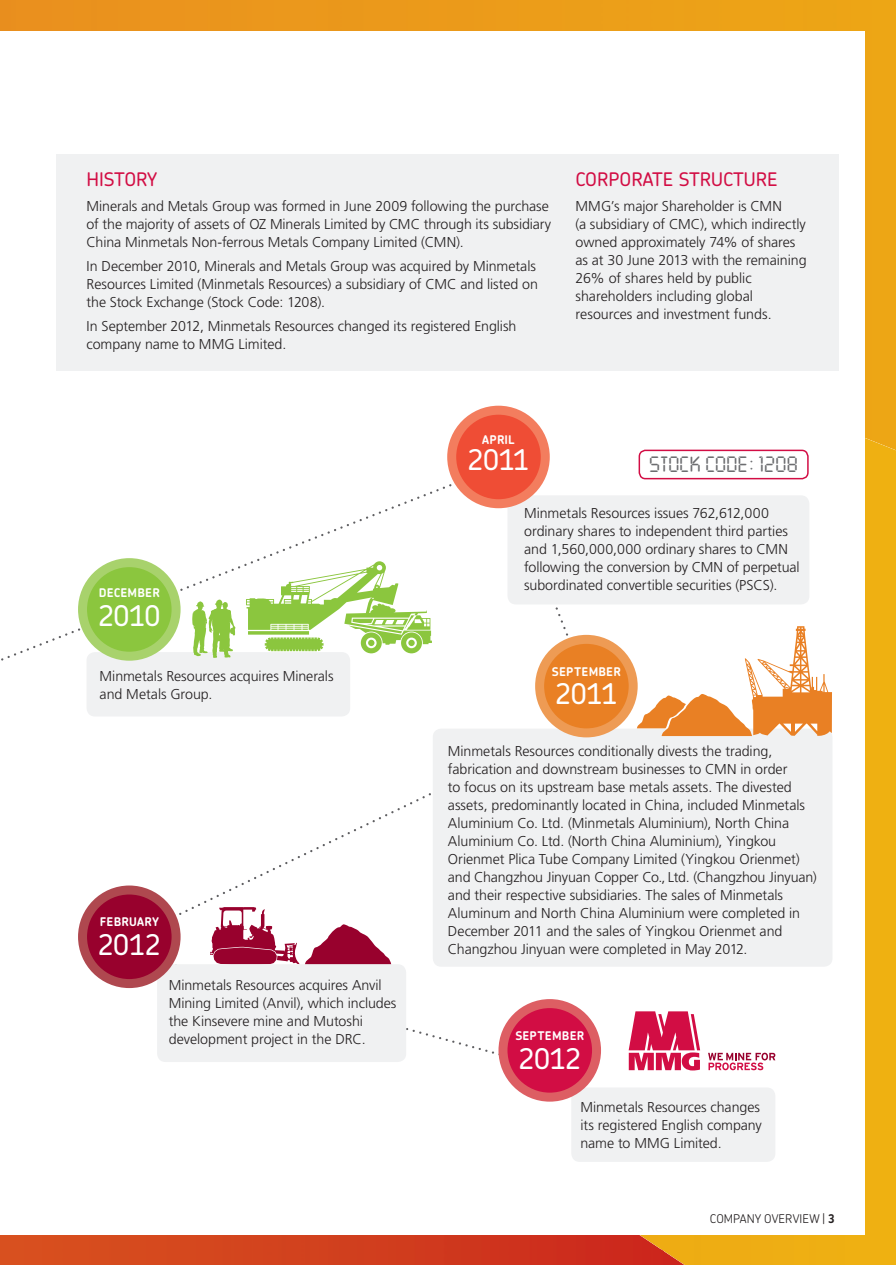
<style>
.page{position:relative;width:896px;height:1265px;background:#fff}
.page>*{position:absolute;margin:0;border:0;box-sizing:border-box;transform-origin:0 0}
.t1{font:500 28.5px "Chevin";letter-spacing:-.015em;color:#fff}
.t2{font:19.5px "Digital ICG";letter-spacing:.02em;color:#6c6d70}
.t3{font:500 18.75px "Chevin";color:#d20d44}
.t4{font:300 14.25px/18px "Frutiger";letter-spacing:-.005em;color:#231f20}
.t5{font:700 12px "Chevin";letter-spacing:.02em;color:#fff}
.t6{font:300 12px "Chevin";letter-spacing:.005em;color:#231f20}
.s1{font-weight:700}
</style>
<div class="page">
<div style="left:663px;top:458px;width:233px;height:807px;background:#efb012"></div>
<div style="left:0;top:1235px;width:85px;height:30px;background:#d84e1e"></div>
<div style="left:85px;top:1235px;width:52px;height:30px;background:#d64b1e"></div>
<div style="left:137px;top:1235px;width:105px;height:30px;background:#d5481e"></div>
<div style="left:242px;top:1235px;width:53px;height:30px;background:#d3431e"></div>
<div style="left:295px;top:1235px;width:52px;height:30px;background:#d2411e"></div>
<div style="left:347px;top:1235px;width:105px;height:30px;background:#d03c1e"></div>
<div style="left:452px;top:1235px;width:53px;height:30px;background:#ce361d"></div>
<div style="left:505px;top:1235px;width:105px;height:30px;background:#cd2d1d"></div>
<img style="left:610px;top:1235px;width:53px;height:30px">
<img style="left:662px;top:1236px;width:53px;height:29px">
<img style="left:0;top:0;width:811px;height:31px">
<div style="left:811px;top:0;width:85px;height:458px;background:#eda615"></div>
<div style="left:0;top:31px;width:865px;height:1203px;background:#fff"></div>
<div style="left:57px;top:154px;width:782px;height:217px;background:#f0f1f2"></div>
<svg style="left:1px;top:464px;width:499px;height:248px"></svg>
<svg style="left:110px;top:714px;width:453px;height:216px"></svg>
<svg style="left:115px;top:955px;width:408px;height:104px"></svg>
<svg style="left:500px;top:469px;width:100px;height:246px"></svg>
<svg style="left:246px;top:561px;width:186px;height:92px"></svg>
<div style="left:87px;top:652px;width:263px;height:64px;background:#f0f1f2;border-radius:9px"></div>
<div style="left:83px;top:563px;width:93px;height:93px;background:#8bc63e;border-radius:50%"></div>
<div style="left:78px;top:558px;width:103px;height:103px;border:9px solid #a8d26c;border-radius:50%"></div>
<div style="left:433px;top:729px;width:399px;height:238px;background:#f0f1f2;border-radius:9px"></div>
<div style="left:540px;top:639px;width:93px;height:94px;background:#e98024;border-radius:50%"></div>
<div style="left:535px;top:635px;width:103px;height:102px;border:9px solid #ee9b54;border-radius:50%"></div>
<svg style="left:192px;top:600px;width:43px;height:58px"></svg>
<div style="left:571px;top:1087px;width:204px;height:75px;background:#f0f1f2;border-radius:9px"></div>
<div style="left:503px;top:1004px;width:94px;height:93px;background:#d20d44;border-radius:50%"></div>
<div style="left:498px;top:999px;width:103px;height:103px;border:9px solid #dd5e63;border-radius:50%"></div>
<svg style="left:629px;top:1011px;width:71px;height:59px"></svg>
<svg style="left:708px;top:1053px;width:67px;height:17px"></svg>
<svg style="left:210px;top:907px;width:181px;height:57px"></svg>
<div style="left:157px;top:964px;width:249px;height:98px;background:#f0f1f2;border-radius:9px"></div>
<div style="left:83px;top:890px;width:93px;height:94px;background:#98012d;border-radius:50%"></div>
<div style="left:78px;top:886px;width:103px;height:102px;border:9px solid #af484f;border-radius:50%"></div>
<div style="left:507px;top:495px;width:302px;height:109px;background:#f0f1f2;border-radius:9px"></div>
<div style="left:452px;top:410px;width:93px;height:94px;background:#ef4d35;border-radius:50%"></div>
<div style="left:447px;top:406px;width:103px;height:102px;border:9px solid #f37d5e;border-radius:50%"></div>
<div style="left:639px;top:450px;width:170px;height:29px;border:2px solid #d20d44;border-radius:6px"></div>
<svg style="left:637px;top:626px;width:195px;height:110px"></svg>
<h3 class="t3" style="left:87px;top:172px;width:72px">HISTORY</h3>
<p class="t4" style="left:87px;top:198px;width:466px">Minerals and Metals Group was formed in June 2009 following the purchase of the majority of assets of OZ Minerals Limited by CMC through its subsidiary<br>China Minmetals Non-ferrous Metals Company Limited (CMN).</p>
<p class="t4" style="left:87px;top:258px;width:453px">In December 2010, Minerals and Metals Group was acquired by Minmetals<br>Resources Limited (Minmetals Resources) a subsidiary of CMC and listed on the Stock Exchange (Stock Code: 1208).</p>
<p class="t4" style="left:87px;top:318px;width:431px">In September 2012, Minmetals Resources changed its registered English company name to MMG Limited.</p>
<h3 class="t3" style="left:576px;top:172px;width:204px">CORPORATE STRUCTURE</h3>
<p class="t4" style="left:576px;top:198px;width:233px">MMG’s major Shareholder is CMN<br>(a subsidiary of CMC), which indirectly owned approximately 74% of shares as at 30 June 2013 with the remaining 26% of shares held by public shareholders including global resources and investment funds.</p>
<p class="t5" style="left:482px;top:435px;width:34px">APRIL</p>
<h1 class="t1" style="left:468px;top:449px;width:63px">2011</h1>
<h2 class="t2" style="left:649px;top:452px;width:150px">STOCK CODE: 1208</h2>
<p class="t5" style="left:99px;top:588px;width:63px">DECEMBER</p>
<h1 class="t1" style="left:98px;top:605px;width:64px">2010</h1>
<p class="t4" style="left:100px;top:668px;width:235px">Minmetals Resources acquires Minerals and Metals Group.</p>
<p class="t5" style="left:100px;top:917px;width:61px">FEBRUARY</p>
<h1 class="t1" style="left:98px;top:933px;width:65px">2012</h1>
<p class="t4" style="left:169px;top:977px;width:229px">Minmetals Resources acquires Anvil Mining Limited (Anvil), which includes the Kinsevere mine and Mutoshi development project in the DRC.</p>
<p class="t4" style="left:524px;top:505px;width:277px">Minmetals Resources issues 762,612,000 ordinary shares to independent third parties and 1,560,000,000 ordinary shares to CMN following the conversion by CMN of perpetual subordinated convertible securities (PSCS).</p>
<p class="t5" style="left:552px;top:667px;width:70px">SEPTEMBER</p>
<h1 class="t1" style="left:555px;top:683px;width:64px">2011</h1>
<p class="t4" style="left:448px;top:743px;width:370px">Minmetals Resources conditionally divests the trading, fabrication and downstream businesses to CMN in order<br>to focus on its upstream base metals assets. The divested assets, predominantly located in China, included Minmetals Aluminium Co. Ltd. (Minmetals Aluminium), North China Aluminium Co. Ltd. (North China Aluminium), Yingkou Orienmet Plica Tube Company Limited (Yingkou Orienmet) and Changzhou Jinyuan Copper Co., Ltd. (Changzhou Jinyuan) and their respective subsidiaries. The sales of Minmetals Aluminum and North China Aluminium were completed in December 2011 and the sales of Yingkou Orienmet and Changzhou Jinyuan were completed in May 2012.</p>
<p class="t5" style="left:515px;top:1031px;width:70px">SEPTEMBER</p>
<h1 class="t1" style="left:519px;top:1048px;width:64px">2012</h1>
<p class="t4" style="left:580px;top:1100px;width:183px">Minmetals Resources changes its registered English company name to MMG Limited.</p>
<p class="t6" style="left:710px;top:1213px;width:127px">COMPANY OVERVIEW | <span class="s1">3</span></p>
</div>
